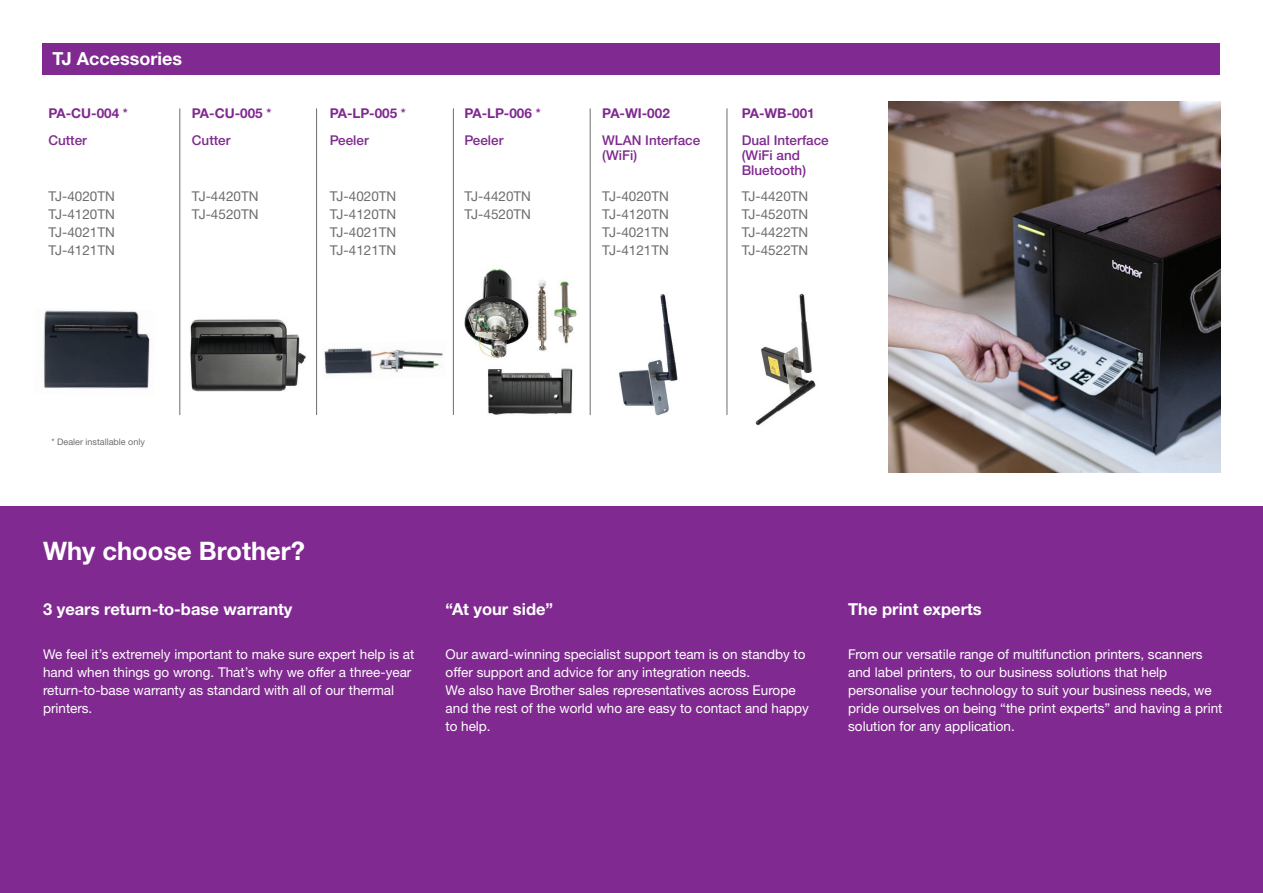
<style>
.page{position:relative;width:1263px;height:893px;background:#fff}
.page>*{position:absolute;margin:0;border:0;box-sizing:border-box;transform-origin:0 0}
.t1{font:700 25.5px "Helvetica Neue LTW1 G";color:#fff}
.t2{font:700 18px "Helvetica Neue LTW1 G";color:#fff}
.t3{font:700 16.5px "Helvetica Neue LTW1 G";color:#fff}
.t4{font:13.5px/18px "Helvetica Neue LTW1 G";color:#fff}
.t5{font:13.5px/18px "Helvetica Neue LTW1 G";color:#6c6d70;text-align:justify}
.t6{font:500 13.5px/15px "Helvetica Neue LTW1 G";color:#802990}
.t7{font:700 13.5px "Helvetica Neue LTW1 G";color:#802990}
.t8{font:9px "Helvetica Neue LTW1 G";color:#6c6d70}
.s1{font-weight:500}
</style>
<div class="page">
<img style="left:43px;top:310px;width:107px;height:79px">
<img style="left:324px;top:348px;width:119px;height:27px">
<img style="left:619px;top:294px;width:59px;height:122px">
<div style="left:43px;top:43px;width:1177px;height:31px;background:#802990"></div>
<img style="left:190px;top:319px;width:116px;height:73px">
<hr style="left:179px;top:108px;width:1px;height:307px;background:#6c6d70">
<hr style="left:316px;top:108px;width:1px;height:307px;background:#6c6d70">
<hr style="left:453px;top:108px;width:1px;height:307px;background:#6c6d70">
<hr style="left:590px;top:108px;width:1px;height:307px;background:#6c6d70">
<hr style="left:726px;top:108px;width:1px;height:307px;background:#6c6d70">
<img style="left:464px;top:269px;width:113px;height:146px">
<img style="left:755px;top:293px;width:61px;height:133px">
<div style="left:0;top:506px;width:1263px;height:387px;background:#802990"></div>
<img style="left:889px;top:101px;width:331px;height:371px">
<h2 class="t2" style="left:53px;top:48px;width:131px">TJ Accessories</h2>
<p class="t7" style="left:48px;top:105px;width:81px">PA-CU-004 <span class="s1">*</span></p>
<p class="t7" style="left:192px;top:105px;width:81px">PA-CU-005 <span class="s1">*</span></p>
<p class="t7" style="left:330px;top:105px;width:78px">PA-LP-005 <span class="s1">*</span></p>
<p class="t7" style="left:464px;top:105px;width:78px">PA-LP-006 <span class="s1">*</span></p>
<p class="t7" style="left:602px;top:105px;width:69px">PA-WI-002</p>
<p class="t7" style="left:742px;top:105px;width:75px">PA-WB-001</p>
<p class="t6" style="left:48px;top:132px;width:40px">Cutter</p>
<p class="t6" style="left:330px;top:132px;width:41px">Peeler</p>
<p class="t6" style="left:602px;top:132px;width:100px">WLAN Interface (WiFi)</p>
<p class="t6" style="left:192px;top:132px;width:40px">Cutter</p>
<p class="t6" style="left:464px;top:132px;width:41px">Peeler</p>
<p class="t6" style="left:742px;top:132px;width:89px">Dual Interface (WiFi and<br>Bluetooth)</p>
<p class="t5" style="left:192px;top:187px;width:68px">TJ-4420TN<br>TJ-4520TN</p>
<p class="t5" style="left:464px;top:187px;width:68px">TJ-4420TN<br>TJ-4520TN</p>
<p class="t5" style="left:742px;top:187px;width:68px">TJ-4420TN TJ-4520TN TJ-4422TN TJ-4522TN</p>
<p class="t5" style="left:48px;top:187px;width:68px">TJ-4020TN TJ-4120TN TJ-4021TN TJ-4121TN</p>
<p class="t5" style="left:330px;top:187px;width:68px">TJ-4020TN TJ-4120TN TJ-4021TN TJ-4121TN</p>
<p class="t5" style="left:602px;top:187px;width:68px">TJ-4020TN TJ-4120TN TJ-4021TN TJ-4121TN</p>
<p class="t8" style="left:52px;top:437px;width:95px">* Dealer installable only</p>
<h1 class="t1" style="left:43px;top:535px;width:263px">Why choose Brother?</h1>
<p class="t3" style="left:43px;top:599px;width:251px">3 years return-to-base warranty</p>
<p class="t4" style="left:43px;top:646px;width:373px">We feel it’s extremely important to make sure expert help is at hand when things go wrong. That’s why we offer a three-year return-to-base warranty as standard with all of our thermal printers.</p>
<p class="t3" style="left:446px;top:599px;width:109px">“At your side”</p>
<p class="t4" style="left:446px;top:646px;width:365px">Our award-winning specialist support team is on standby to offer support and advice for any integration needs.<br>We also have Brother sales representatives across Europe and the rest of the world who are easy to contact and happy to help.</p>
<p class="t3" style="left:848px;top:599px;width:135px">The print experts</p>
<p class="t4" style="left:848px;top:646px;width:376px">From our versatile range of multifunction printers, scanners and label printers, to our business solutions that help personalise your technology to suit your business needs, we pride ourselves on being “the print experts” and having a print solution for any application.</p>
</div>
